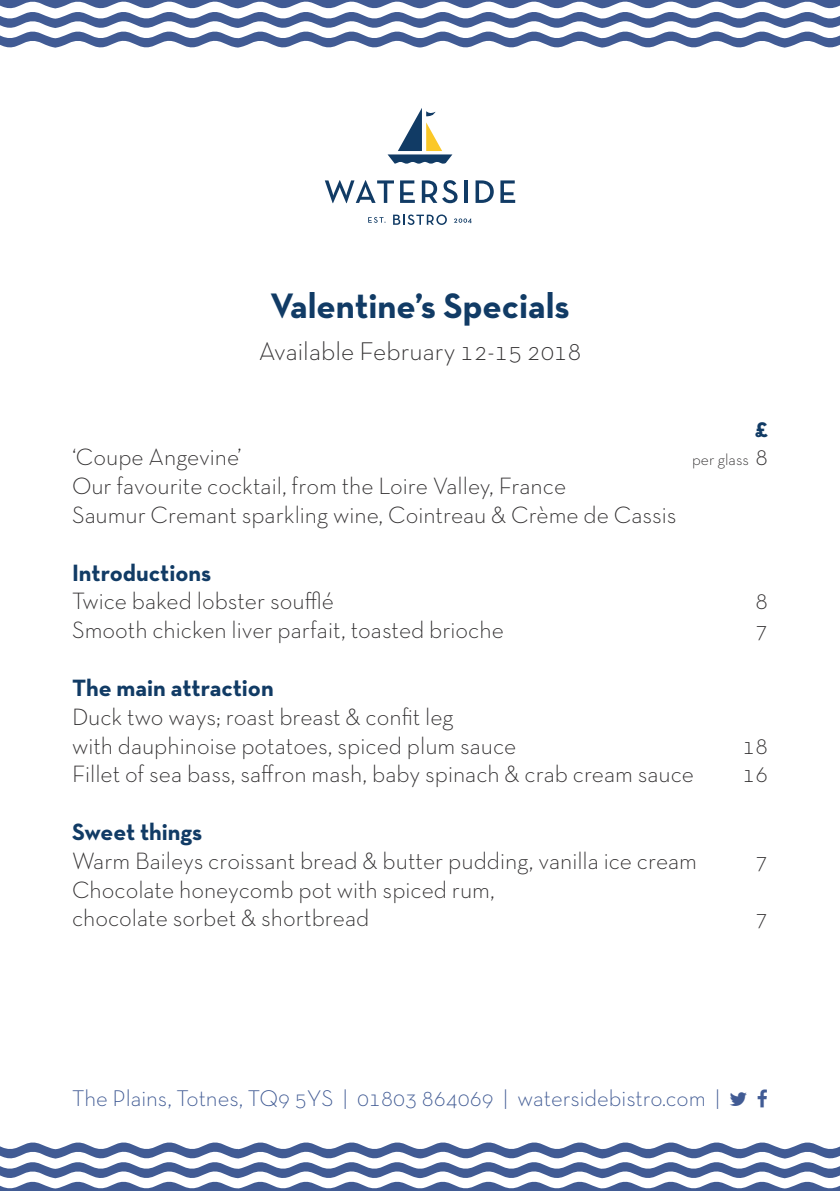
<style>
.page{position:relative;width:840px;height:1191px;background:#fff}
.page>*{position:absolute;margin:0;border:0;box-sizing:border-box;transform-origin:0 0}
.t1{font:700 36px "Neutra Text TF";color:#113b65}
.t2{font:300 26px "Neutra Text TF";color:#312f30}
.t3{font:300 24px "Neutra Text TF";color:#312f30}
.t4{font:700 24px "Neutra Text TF";color:#113b65}
.t5{font:300 23px "Neutra Text TF";color:#415b94}
.t6{font:300 16px "Neutra Text TF";color:#312f30}
.s1{font-size:24px}
</style>
<div class="page">
<svg style="left:0;top:0;width:839px;height:48px"></svg>
<svg style="left:0;top:1142px;width:839px;height:49px"></svg>
<svg style="left:324px;top:180px;width:70px;height:23px"></svg>
<svg style="left:400px;top:180px;width:14px;height:23px"></svg>
<svg style="left:421px;top:180px;width:36px;height:23px"></svg>
<hr style="left:464px;top:180px;width:3px;height:23px;background:#113b65">
<svg style="left:475px;top:180px;width:18px;height:23px"></svg>
<svg style="left:500px;top:180px;width:15px;height:23px"></svg>
<svg style="left:393px;top:214px;width:53px;height:11px"></svg>
<svg style="left:368px;top:217px;width:17px;height:6px"></svg>
<svg style="left:454px;top:218px;width:17px;height:5px"></svg>
<svg style="left:387px;top:108px;width:65px;height:56px"></svg>
<p class="t1" style="left:270px;top:283px;width:301px">Valentine’s Specials</p>
<p class="t2" style="left:258px;top:335px;width:324px">Available February 12-15 2018</p>
<p class="t4" style="left:755px;top:413px;width:14px">£</p>
<p class="t3" style="left:72px;top:442px;width:171px">‘Coupe Angevine’</p>
<p class="t6" style="left:691px;top:450px;width:77px">per glass <span class="s1">8</span></p>
<p class="t3" style="left:72px;top:471px;width:495px">Our favourite cocktail, from the Loire Valley, France</p>
<p class="t3" style="left:72px;top:500px;width:605px">Saumur Cremant sparkling wine, Cointreau &amp; Crème de Cassis</p>
<p class="t4" style="left:72px;top:557px;width:141px">Introductions</p>
<p class="t3" style="left:72px;top:586px;width:263px">Twice baked lobster soufflé</p>
<p class="t3" style="left:755px;top:586px;width:14px">8</p>
<p class="t3" style="left:72px;top:615px;width:433px">Smooth chicken liver parfait, toasted brioche</p>
<p class="t3" style="left:755px;top:615px;width:14px">7</p>
<p class="t4" style="left:72px;top:673px;width:203px">The main attraction</p>
<p class="t3" style="left:72px;top:702px;width:383px">Duck two ways; roast breast &amp; confit leg</p>
<p class="t3" style="left:72px;top:730px;width:445px">with dauphinoise potatoes, spiced plum sauce</p>
<p class="t3" style="left:742px;top:730px;width:26px">18</p>
<p class="t3" style="left:72px;top:759px;width:623px">Fillet of sea bass, saffron mash, baby spinach &amp; crab cream sauce</p>
<p class="t3" style="left:742px;top:759px;width:26px">16</p>
<p class="t4" style="left:72px;top:817px;width:132px">Sweet things</p>
<p class="t3" style="left:72px;top:846px;width:626px">Warm Baileys croissant bread &amp; butter pudding, vanilla ice cream</p>
<p class="t3" style="left:755px;top:846px;width:14px">7</p>
<p class="t3" style="left:72px;top:874px;width:424px">Chocolate honeycomb pot with spiced rum,</p>
<p class="t3" style="left:72px;top:903px;width:298px">chocolate sorbet &amp; shortbread</p>
<p class="t3" style="left:755px;top:903px;width:14px">7</p>
<p class="t5" style="left:72px;top:1084px;width:649px">The Plains, Totnes, TQ9 5YS | 01803 864069 | watersidebistro.com |</p>
</div>
